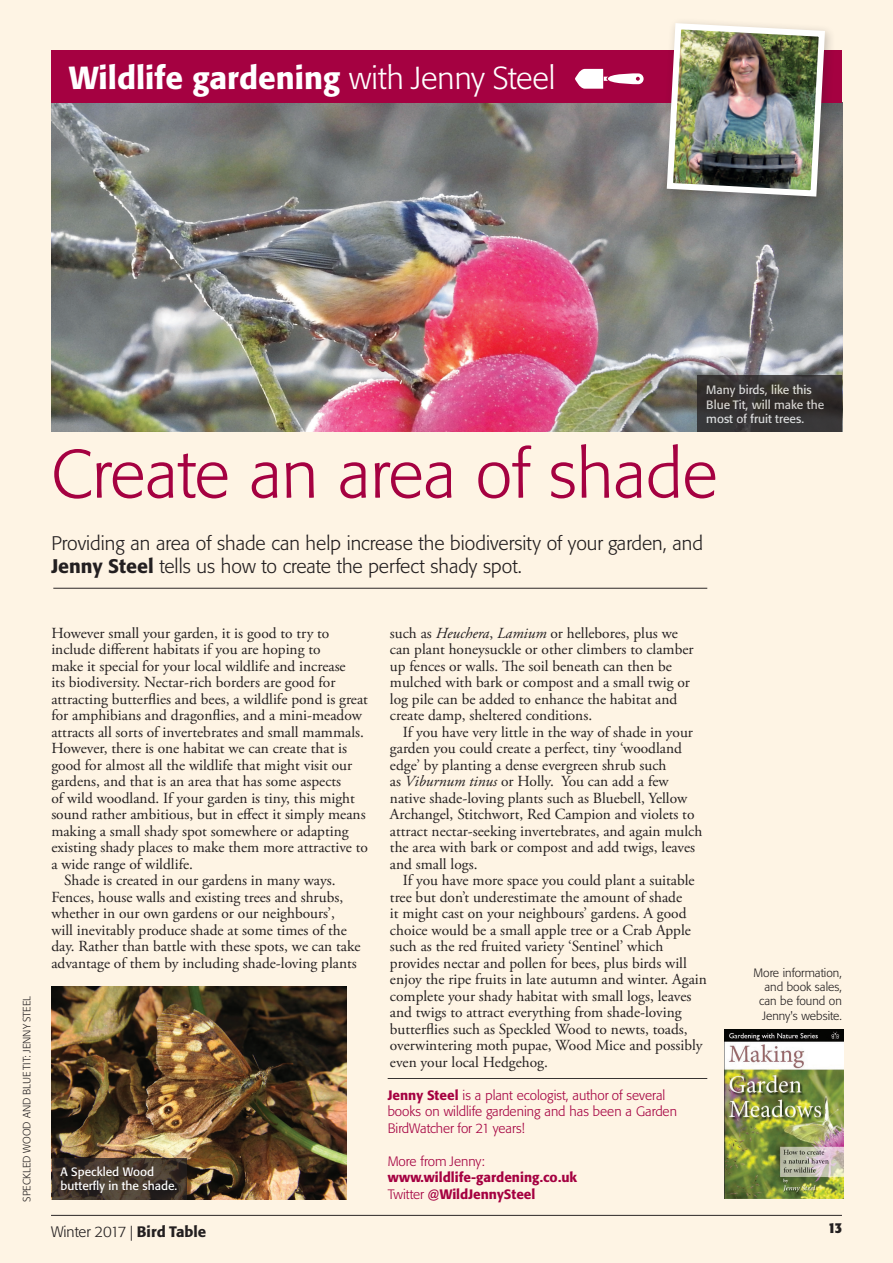
<style>
.page{position:relative;width:893px;height:1263px;background:#fef4e4}
.page>*{position:absolute;margin:0;border:0;box-sizing:border-box;transform-origin:0 0}
.t1{font:300 67.5px "Formata BQ";color:#a50141}
.t2{font:500 31.5px "Formata BQ";color:#fff}
.Standfirst{font:300 19.5px/23.4px "Formata BQ";color:#231f20}
.Body2{font:15.3px/16.5px "Adobe Garamond Pro";color:#231f20}
.t3{font:300 15px "Formata BQ";color:#231f20}
.t4{font:700 condensed 15px "Formata BQ";color:#231f20}
.t5{font:300 13.5px/16.5px "Formata BQ";color:#a50141}
.t6{font:500 13.5px "Formata BQ";color:#a50141}
.Caption_whiteout{font:12px/14.4px "Formata BQ";color:#fff}
.t7{font:300 12px/14.4px "Formata BQ";color:#231f20;text-align:right}
.pic_credit{font:300 10.5px "Formata BQ";color:#231f20}
.s1{font-weight:300}
.s2{font-weight:500}
.s3{font-style:italic}
</style>
<div class="page">
<hr style="left:51px;top:1215px;width:791px;height:1px;background:#231f20">
<img style="left:51px;top:103px;width:791px;height:328px">
<div style="left:51px;top:51px;width:791px;height:52px;background:#a50141"></div>
<div style="left:660px;top:16px;width:176px;height:191px;background:#231f20;opacity:.25"></div>
<img style="left:664px;top:20px;width:164px;height:180px">
<img style="left:52px;top:986px;width:294px;height:213px">
<hr style="left:53px;top:588px;width:654px;height:1px;background:#231f20">
<hr style="left:388px;top:1078px;width:319px;height:1px;background:#231f20">
<img style="left:725px;top:1030px;width:119px;height:169px">
<svg style="left:698px;top:375px;width:144px;height:57px;background:#353232"></svg>
<svg style="left:575px;top:69px;width:69px;height:20px"></svg>
<svg style="left:52px;top:1158px;width:134px;height:41px;background:#3e332a"></svg>
<p class="t2" style="left:69px;top:59px;width:488px">Wildlife gardening <span class="s1">with Jenny Steel</span></p>
<p class="pic_credit" style="left:21px;top:1202px;width:207px;rotate:-90deg">SPECKLED WOOD AND BLUE TIT: JENNY STEEL</p>
<p class="Caption_whiteout" style="left:706px;top:383px;width:119px">Many birds, like this<br>Blue Tit, will make the most of fruit trees.</p>
<p class="t1" style="left:51px;top:434px;width:668px">Create an area of shade</p>
<p class="Standfirst" style="left:51px;top:531px;width:653px">Providing an area of shade can help increase the biodiversity of your garden, and<br><span class="s2">Jenny Steel</span> tells us how to create the perfect shady spot.</p>
<p class="Body2" style="left:51px;top:625px;width:318px">However small your garden, it is good to try to include different habitats if you are hoping to<br>make it special for your local wildlife and increase<br>its biodiversity. Nectar-rich borders are good for attracting butterflies and bees, a wildlife pond is great for amphibians and dragonflies, and a mini-meadow attracts all sorts of invertebrates and small mammals.<br>However, there is one habitat we can create that is good for almost all the wildlife that might visit our gardens, and that is an area that has some aspects<br>of wild woodland. If your garden is tiny, this might sound rather ambitious, but in effect it simply means making a small shady spot somewhere or adapting existing shady places to make them more attractive to a wide range of wildlife.</p>
<p class="Body2" style="left:51px;top:873px;width:311px;text-indent:13px">Shade is created in our gardens in many ways.<br>Fences, house walls and existing trees and shrubs, whether in our own gardens or our neighbours’,<br>will inevitably produce shade at some times of the day. Rather than battle with these spots, we can take advantage of them by including shade-loving plants</p>
<p class="Caption_whiteout" style="left:61px;top:1164px;width:118px">A Speckled Wood butterfly in the shade.</p>
<p class="Body2" style="left:390px;top:625px;width:305px">such as <span class="s3">Heuchera</span>, <span class="s3">Lamium</span> or hellebores, plus we can plant honeysuckle or other climbers to clamber up fences or walls. The soil beneath can then be mulched with bark or compost and a small twig or log pile can be added to enhance the habitat and create damp, sheltered conditions.</p>
<p class="Body2" style="left:390px;top:724px;width:314px;text-indent:13px">If you have very little in the way of shade in your garden you could create a perfect, tiny ‘woodland edge’ by planting a dense evergreen shrub such<br>as <span class="s3">Viburnum tinus</span> or Holly. You can add a few native shade-loving plants such as Bluebell, Yellow Archangel, Stitchwort, Red Campion and violets to attract nectar-seeking invertebrates, and again mulch the area with bark or compost and add twigs, leaves and small logs.</p>
<p class="Body2" style="left:390px;top:873px;width:319px;text-indent:13px">If you have more space you could plant a suitable tree but don’t underestimate the amount of shade<br>it might cast on your neighbours’ gardens. A good choice would be a small apple tree or a Crab Apple such as the red fruited variety ‘Sentinel’ which provides nectar and pollen for bees, plus birds will enjoy the ripe fruits in late autumn and winter. Again complete your shady habitat with small logs, leaves and twigs to attract everything from shade-loving butterflies such as Speckled Wood to newts, toads, overwintering moth pupae, Wood Mice and possibly even your local Hedgehog.</p>
<p class="t5" style="left:388px;top:1087px;width:291px"><span class="s2">Jenny Steel</span> is a plant ecologist, author of several books on wildlife gardening and has been a Garden<br>BirdWatcher for 21 years!</p>
<p class="t5" style="left:388px;top:1153px;width:99px">More from Jenny:</p>
<p class="t6" style="left:388px;top:1169px;width:191px">www.wildlife-gardening.co.uk</p>
<p class="t6" style="left:388px;top:1186px;width:149px"><span class="s1">Twitter</span> @WildJennySteel</p>
<p class="t7" style="left:753px;top:965px;width:90px">More information, and book sales, can be found on<br>Jenny's website.</p>
<p class="t3" style="left:51px;top:1222px;width:157px">Winter 2017 | <span class="s2">Bird Table</span></p>
<p class="t4" style="left:828px;top:1218px;width:16px">13</p>
</div>
